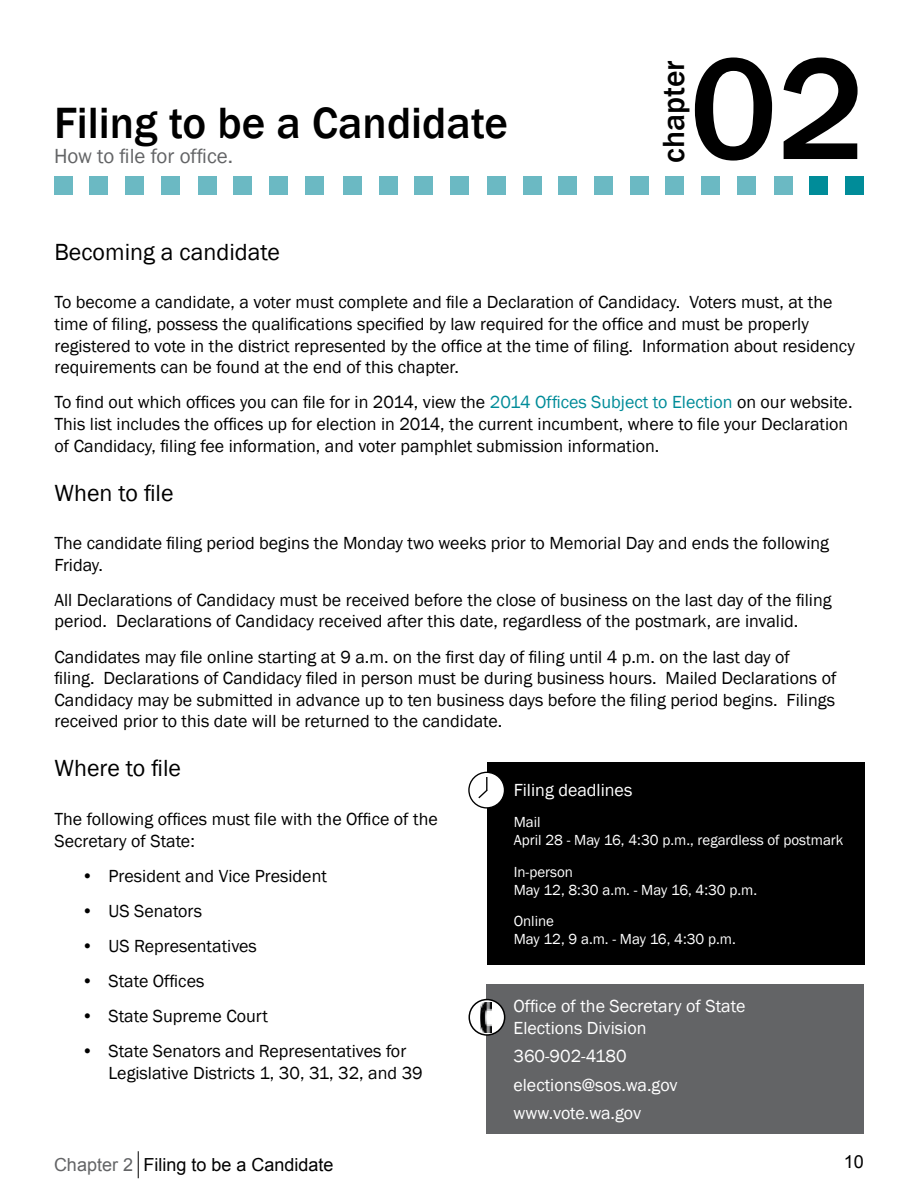
<style>
.page{position:relative;width:918px;height:1188px;background:#fff}
.page>*{position:absolute;margin:0;border:0;box-sizing:border-box;transform-origin:0 0}
.t1{font:500 150px "Franklin Gothic";color:#000}
.t2{font:500 45px "Franklin Gothic";color:#000}
.t3{font:500 31.5px "Franklin Gothic";color:#000}
.t4{font:24px "Franklin Gothic";color:#000}
.t5{font:21px "Franklin Gothic";color:#636466}
.t6{font:18px/21.6px "Franklin Gothic";color:#000}
.t7{font:18px/28.3px "Franklin Gothic";color:#fff}
.t8{font:18px "Arial";color:#000}
.t9{font:15px/18px "Franklin Gothic";color:#fff}
.s1{color:#008c99}
.s2{color:#636466}
</style>
<div class="page">
<div style="left:125px;top:176px;width:19px;height:19px;background:#6bb9c3"></div>
<div style="left:161px;top:176px;width:18px;height:19px;background:#6bb9c3"></div>
<div style="left:198px;top:176px;width:18px;height:19px;background:#6bb9c3"></div>
<div style="left:234px;top:176px;width:18px;height:19px;background:#6bb9c3"></div>
<div style="left:269px;top:176px;width:19px;height:19px;background:#6bb9c3"></div>
<div style="left:305px;top:176px;width:18px;height:19px;background:#6bb9c3"></div>
<div style="left:343px;top:176px;width:19px;height:19px;background:#6bb9c3"></div>
<div style="left:379px;top:176px;width:18px;height:19px;background:#6bb9c3"></div>
<div style="left:415px;top:176px;width:18px;height:19px;background:#6bb9c3"></div>
<div style="left:450px;top:176px;width:19px;height:19px;background:#6bb9c3"></div>
<div style="left:487px;top:176px;width:19px;height:19px;background:#6bb9c3"></div>
<div style="left:523px;top:176px;width:18px;height:19px;background:#6bb9c3"></div>
<div style="left:559px;top:176px;width:18px;height:19px;background:#6bb9c3"></div>
<div style="left:594px;top:176px;width:19px;height:19px;background:#6bb9c3"></div>
<div style="left:630px;top:176px;width:18px;height:19px;background:#6bb9c3"></div>
<div style="left:666px;top:176px;width:18px;height:19px;background:#6bb9c3"></div>
<div style="left:701px;top:176px;width:19px;height:19px;background:#6bb9c3"></div>
<div style="left:737px;top:176px;width:18px;height:19px;background:#6bb9c3"></div>
<div style="left:774px;top:176px;width:18px;height:19px;background:#6bb9c3"></div>
<div style="left:810px;top:176px;width:18px;height:19px;background:#008c99"></div>
<div style="left:845px;top:176px;width:19px;height:19px;background:#008c99"></div>
<div style="left:54px;top:176px;width:18px;height:19px;background:#6bb9c3"></div>
<div style="left:90px;top:176px;width:18px;height:19px;background:#6bb9c3"></div>
<svg style="left:138px;top:1151px;width:1px;height:27px"></svg>
<div style="left:487px;top:762px;width:378px;height:203px;background:#000"></div>
<div style="left:469px;top:772px;width:35px;height:36px;background:#fff;border-radius:50%"></div>
<div style="left:468px;top:772px;width:37px;height:37px;border:1px solid #000;border-radius:50%"></div>
<svg style="left:478px;top:777px;width:10px;height:22px"></svg>
<div style="left:486px;top:985px;width:378px;height:149px;background:#636466"></div>
<div style="left:469px;top:1000px;width:36px;height:35px;background:#fff;border-radius:50%"></div>
<div style="left:469px;top:999px;width:36px;height:37px;border:2px solid #000;border-radius:50%"></div>
<img style="left:480px;top:1002px;width:12px;height:31px">
<h2 class="t2" style="left:54px;top:95px;width:456px">Filing to be a Candidate</h2>
<p class="t5" style="left:54px;top:143px;width:180px">How to file for office.</p>
<h1 class="t1" style="left:689px;top:16px;width:177px">02</h1>
<h3 class="t3" style="left:654px;top:163px;width:104px;rotate:-90deg">chapter</h3>
<h3 class="t4" style="left:54px;top:237px;width:227px">Becoming a candidate</h3>
<p class="t6" style="left:54px;top:292px;width:802px">To become a candidate, a voter must complete and file a Declaration of Candidacy. Voters must, at the time of filing, possess the qualifications specified by law required for the office and must be properly registered to vote in the district represented by the office at the time of filing. Information about residency requirements can be found at the end of this chapter.</p>
<p class="t6" style="left:54px;top:392px;width:800px">To find out which offices you can file for in 2014, view the <span class="s1">2014 Offices Subject to Election</span> on our website.<br>This list includes the offices up for election in 2014, the current incumbent, where to file your Declaration of Candidacy, filing fee information, and voter pamphlet submission information.</p>
<h3 class="t4" style="left:54px;top:478px;width:121px">When to file</h3>
<p class="t6" style="left:54px;top:533px;width:776px">The candidate filing period begins the Monday two weeks prior to Memorial Day and ends the following<br>Friday.</p>
<p class="t6" style="left:54px;top:589px;width:779px">All Declarations of Candidacy must be received before the close of business on the last day of the filing period. Declarations of Candidacy received after this date, regardless of the postmark, are invalid.</p>
<p class="t6" style="left:54px;top:646px;width:784px">Candidates may file online starting at 9 a.m. on the first day of filing until 4 p.m. on the last day of<br>filing. Declarations of Candidacy filed in person must be during business hours. Mailed Declarations of Candidacy may be submitted in advance up to ten business days before the filing period begins. Filings received prior to this date will be returned to the candidate.</p>
<h3 class="t4" style="left:54px;top:754px;width:128px">Where to file</h3>
<p class="t6" style="left:54px;top:809px;width:385px">The following offices must file with the Office of the<br>Secretary of State:</p>
<p class="t6" style="left:81px;top:865px;width:247px">• President and Vice President</p>
<p class="t6" style="left:81px;top:900px;width:122px">• US Senators</p>
<p class="t6" style="left:81px;top:935px;width:177px">• US Representatives</p>
<p class="t6" style="left:81px;top:971px;width:124px">• State Offices</p>
<p class="t6" style="left:81px;top:1006px;width:188px">• State Supreme Court</p>
<p class="t6" style="left:108px;top:1041px;width:316px;text-indent:-27px">• State Senators and Representatives for<br>Legislative Districts 1, 30, 31, 32, and 39</p>
<p class="t7" style="left:514px;top:776px;width:120px">Filing deadlines</p>
<p class="t9" style="left:514px;top:814px;width:331px">Mail<br>April 28 - May 16, 4:30 p.m., regardless of postmark</p>
<p class="t9" style="left:514px;top:863px;width:245px">In-person<br>May 12, 8:30 a.m. - May 16, 4:30 p.m.</p>
<p class="t9" style="left:514px;top:913px;width:224px">Online<br>May 12, 9 a.m. - May 16, 4:30 p.m.</p>
<p class="t7" style="left:513px;top:996px;width:233px;line-height:21.6px">Office of the Secretary of State<br>Elections Division</p>
<p class="t7" style="left:513px;top:1043px;width:166px">360-902-4180 elections@sos.wa.gov www.vote.wa.gov</p>
<p class="t8" style="left:54px;top:1153px;width:281px"><span class="s2">Chapter 2</span> Filing to be a Candidate</p>
<p class="t8" style="left:844px;top:1149px;width:22px">10</p>
</div>
